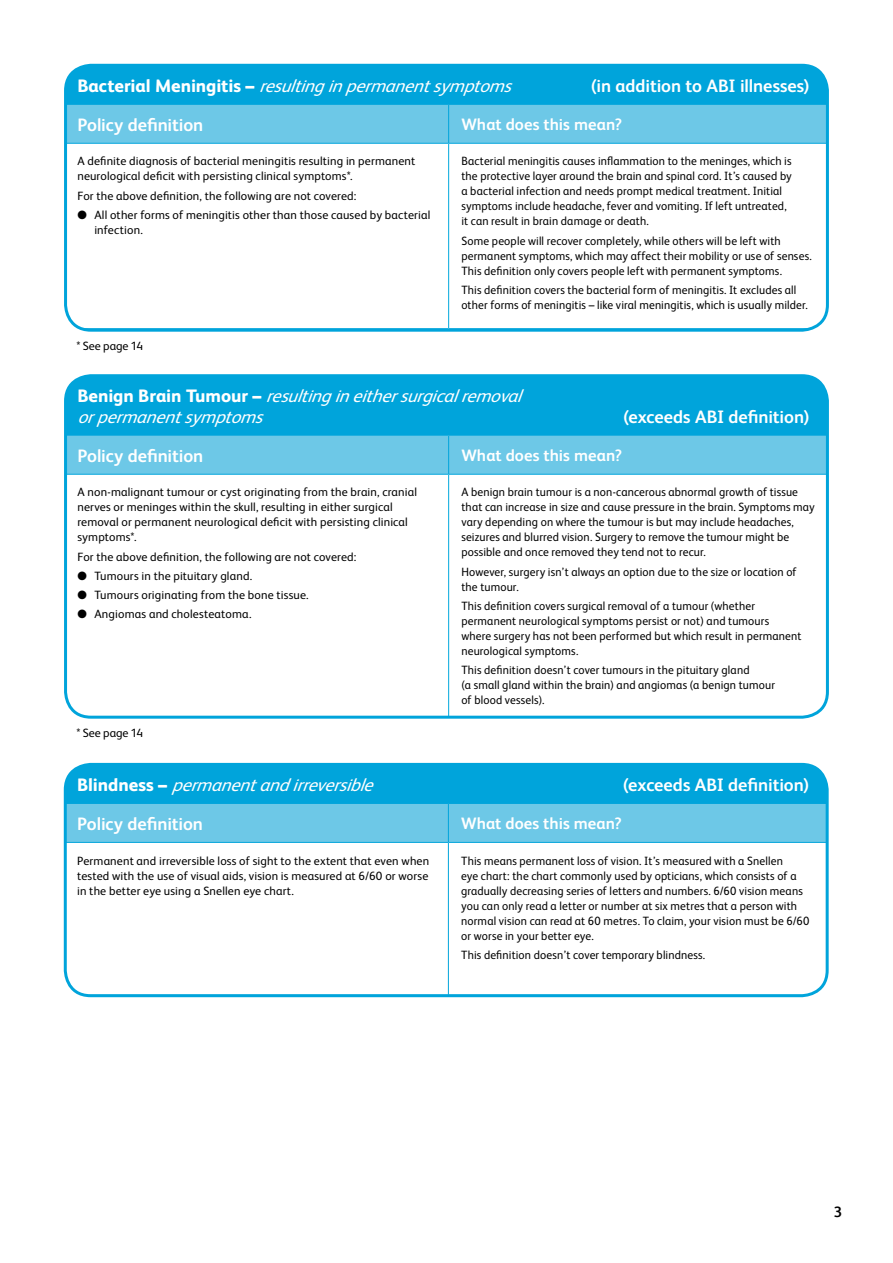
<style>
.page{position:relative;width:893px;height:1263px;background:#fff}
.page>*{position:absolute;margin:0;border:0;box-sizing:border-box;transform-origin:0 0}
.t1{font:italic 18px/21px "FS Albert Alt";color:#fff}
.t2{font:700 18px "FS Albert Alt";letter-spacing:-.005em;color:#fff}
.t3{font:700 16.5px "FS Albert Alt";letter-spacing:.005em;color:#fff}
.t4{font:15px "FS Albert Alt Bold";color:#000}
.t5{font:12px/15px "FS Albert Alt";letter-spacing:.01em;color:#000;scale:.96 1}
.t6{font:12px/15px "FS Albert Alt";letter-spacing:.01em;color:#000}
.s1{font-weight:800;font-style:normal}
</style>
<div class="page">
<div style="left:66px;top:65px;width:761px;height:39px;background:#00a4db"></div>
<div style="left:68px;top:105px;width:757px;height:38px;background:#6dc8e7"></div>
<hr style="left:66px;top:104px;width:383px;height:1px;background:#00a4db">
<hr style="left:448px;top:105px;width:1px;height:38px;background:#00a4db">
<hr style="left:449px;top:104px;width:378px;height:1px;background:#00a4db">
<hr style="left:66px;top:144px;width:1px;height:184px;background:#00a4db">
<hr style="left:66px;top:143px;width:383px;height:1px;background:#00a4db">
<hr style="left:66px;top:328px;width:383px;height:2px;background:#00a4db">
<hr style="left:448px;top:144px;width:1px;height:184px;background:#00a7dc">
<hr style="left:449px;top:143px;width:378px;height:1px;background:#00a4db">
<hr style="left:449px;top:328px;width:378px;height:2px;background:#00a4db">
<div style="left:64px;top:64px;width:765px;height:268px;border:3px solid #00a4db;border-radius:26px"></div>
<div style="left:66px;top:376px;width:761px;height:59px;background:#00a4db"></div>
<div style="left:68px;top:436px;width:757px;height:38px;background:#6dc8e7"></div>
<hr style="left:66px;top:435px;width:383px;height:1px;background:#00a4db">
<hr style="left:448px;top:436px;width:1px;height:38px;background:#00a4db">
<hr style="left:449px;top:435px;width:378px;height:1px;background:#00a4db">
<hr style="left:66px;top:475px;width:1px;height:242px;background:#00a4db">
<hr style="left:66px;top:474px;width:383px;height:1px;background:#00a4db">
<hr style="left:448px;top:475px;width:1px;height:242px;background:#00a7dc">
<hr style="left:449px;top:474px;width:378px;height:1px;background:#00a4db">
<div style="left:64px;top:374px;width:765px;height:345px;border:3px solid #00a4db;border-radius:26px"></div>
<div style="left:65px;top:764px;width:762px;height:39px;background:#00a4db"></div>
<div style="left:68px;top:804px;width:757px;height:38px;background:#6dc8e7"></div>
<hr style="left:65px;top:803px;width:383px;height:1px;background:#00a4db">
<hr style="left:448px;top:804px;width:1px;height:38px;background:#00a4db">
<hr style="left:448px;top:803px;width:379px;height:1px;background:#00a4db">
<hr style="left:65px;top:843px;width:1px;height:152px;background:#00a4db">
<hr style="left:65px;top:842px;width:383px;height:1px;background:#00a4db">
<hr style="left:65px;top:995px;width:383px;height:1px;background:#00a4db">
<hr style="left:448px;top:843px;width:1px;height:152px;background:#00a4db">
<hr style="left:448px;top:842px;width:379px;height:1px;background:#00a4db">
<hr style="left:448px;top:995px;width:379px;height:1px;background:#00a4db">
<div style="left:64px;top:763px;width:765px;height:234px;border:3px solid #00a4db;border-radius:26px"></div>
<h1 class="t1" style="left:77px;top:75px;width:442px"><span class="s1">B a c t e r i a l M e n i n g i t i s –</span> resultinginpermanentsymptoms</h1>
<h1 class="t2" style="left:591px;top:75px;width:220px">(in addition to ABI illnesses)</h1>
<h1 class="t2" style="left:77px;top:114px;width:127px">Policy definition</h1>
<h2 class="t3" style="left:461px;top:115px;width:162px">What does this mean?</h2>
<p class="t6" style="left:77px;top:154px;width:339px">A definite diagnosis of bacterial meningitis resulting in permanent neurological deficit with persisting clinical symptoms*.</p>
<p class="t6" style="left:77px;top:188px;width:280px">For the above definition, the following are not covered:</p>
<p class="t6" style="left:94px;top:207px;width:338px;text-indent:-17px">● All other forms of meningitis other than those caused by bacterial infection.</p>
<p class="t5" style="left:461px;top:154px;width:346px">Bacterial meningitis causes inflammation to the meninges, which is the protective layer around the brain and spinal cord. It’s caused by a bacterial infection and needs prompt medical treatment. Initial symptoms include headache, fever and vomiting. If left untreated, it can result in brain damage or death.</p>
<p class="t5" style="left:461px;top:233px;width:367px">Some people will recover completely, while others will be left with permanent symptoms, which may affect their mobility or use of senses.<br>This definition only covers people left with permanent symptoms.</p>
<p class="t5" style="left:461px;top:282px;width:362px">This definition covers the bacterial form of meningitis. It excludes all other forms of meningitis – like viral meningitis, which is usually milder.</p>
<p class="t6" style="left:77px;top:338px;width:68px">* See page 14</p>
<h1 class="t1" style="left:77px;top:385px;width:452px"><span class="s1">B e n i g n B r a i n T u m o u r –</span> resultingineithersurgicalremoval orpermanentsymptoms</h1>
<h1 class="t2" style="left:623px;top:406px;width:187px">(exceeds ABI definition)</h1>
<h1 class="t2" style="left:77px;top:445px;width:127px">Policy definition</h1>
<h2 class="t3" style="left:461px;top:446px;width:162px">What does this mean?</h2>
<p class="t6" style="left:77px;top:485px;width:341px">A non-malignant tumour or cyst originating from the brain, cranial nerves or meninges within the skull, resulting in either surgical removal or permanent neurological deficit with persisting clinical symptoms*.</p>
<p class="t6" style="left:77px;top:549px;width:280px">For the above definition, the following are not covered:</p>
<p class="t6" style="left:77px;top:568px;width:176px">● Tumours in the pituitary gland.</p>
<p class="t6" style="left:77px;top:587px;width:233px">● Tumours originating from the bone tissue.</p>
<p class="t6" style="left:77px;top:607px;width:176px">● Angiomas and cholesteatoma.</p>
<p class="t5" style="left:461px;top:485px;width:370px">A benign brain tumour is a non-cancerous abnormal growth of tissue that can increase in size and cause pressure in the brain. Symptoms may vary depending on where the tumour is but may include headaches, seizures and blurred vision. Surgery to remove the tumour might be possible and once removed they tend not to recur.</p>
<p class="t5" style="left:461px;top:564px;width:351px">However, surgery isn’t always an option due to the size or location of the tumour.</p>
<p class="t5" style="left:461px;top:598px;width:356px">This definition covers surgical removal of a tumour (whether permanent neurological symptoms persist or not) and tumours where surgery has not been performed but which result in permanent neurological symptoms.</p>
<p class="t5" style="left:461px;top:662px;width:328px">This definition doesn’t cover tumours in the pituitary gland<br>(a small gland within the brain) and angiomas (a benign tumour of blood vessels).</p>
<p class="t6" style="left:77px;top:725px;width:68px">* See page 14</p>
<h1 class="t1" style="left:77px;top:774px;width:304px"><span class="s1">B l i n d n e s s –</span> permanentandirreversible</h1>
<h1 class="t2" style="left:623px;top:774px;width:187px">(exceeds ABI definition)</h1>
<h1 class="t2" style="left:77px;top:813px;width:127px">Policy definition</h1>
<h2 class="t3" style="left:461px;top:814px;width:162px">What does this mean?</h2>
<p class="t6" style="left:77px;top:853px;width:354px;text-align:justify">Permanent and irreversible loss of sight to the extent that even when tested with the use of visual aids, vision is measured at 6/60 or worse in the better eye using a Snellen eye chart.</p>
<p class="t5" style="left:461px;top:853px;width:364px">This means permanent loss of vision. It’s measured with a Snellen<br>eye chart: the chart commonly used by opticians, which consists of a gradually decreasing series of letters and numbers. 6/60 vision means you can only read a letter or number at six metres that a person with normal vision can read at 60 metres. To claim, your vision must be 6/60 or worse in your better eye.</p>
<p class="t5" style="left:461px;top:947px;width:256px">This definition doesn’t cover temporary blindness.</p>
<p class="t4" style="left:834px;top:1206px;width:10px">3</p>
</div>
